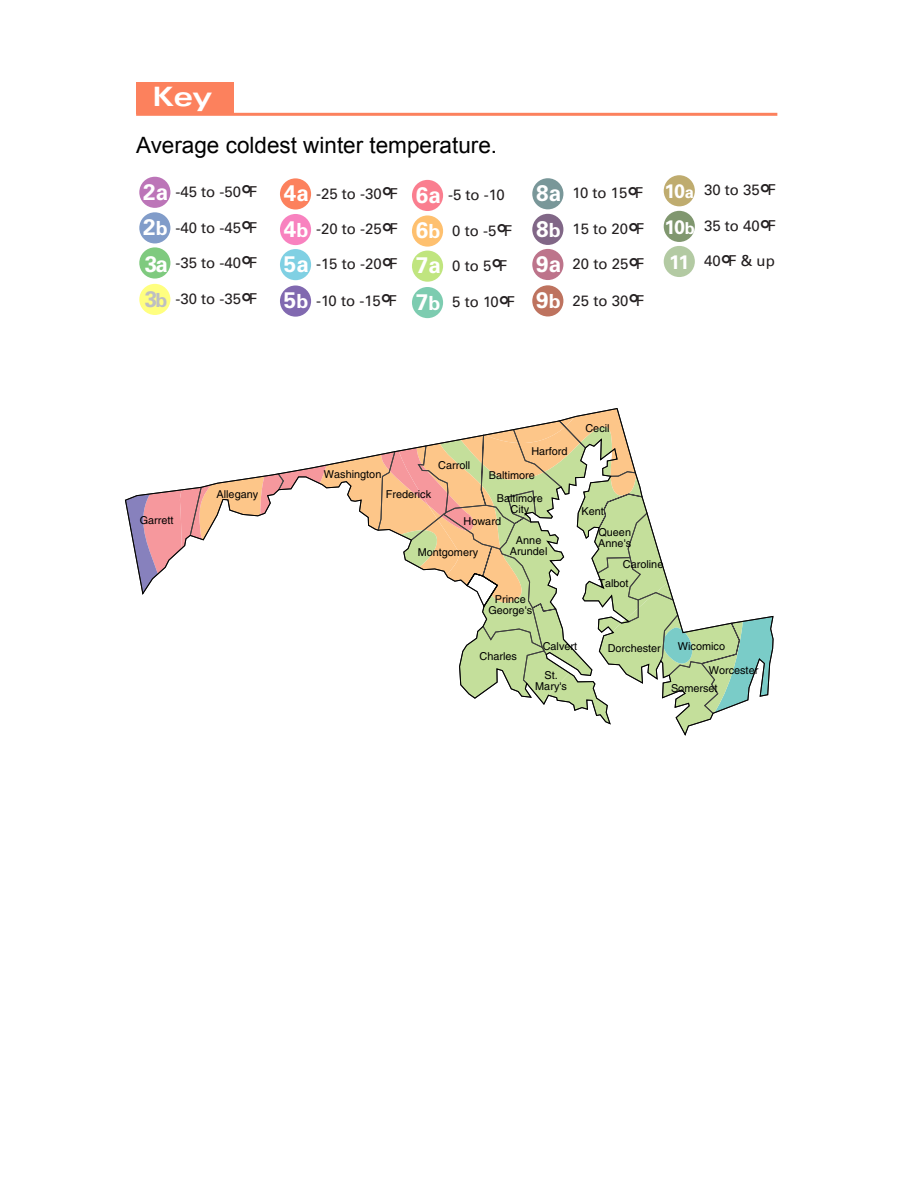
<style>
.page{position:relative;width:918px;height:1188px;background:#fff}
.page>*{position:absolute;margin:0;border:0;box-sizing:border-box;transform-origin:0 0}
.t1{font:700 expanded 26.7px "Univers";color:#fff}
.t2{font:22.5px "Arial";color:#000}
.t3{font:15px "Univers";color:#231f20}
.t4{font:10.95px/10.9px "Helvetica";color:#000;text-align:center}
.s1{font-weight:700;font-size:22.5px;color:#fff}
.s2{font-size:27px}
.s3{font-weight:700;font-size:19.5px;color:#fff}
.s4{font-weight:700;font-size:22.5px;color:#bebfc2}
.s5{font-weight:700;font-size:19.5px;color:#bebfc2}
.s6{font-weight:700;font-size:16.5px;color:#fff}
</style>
<div class="page">
<svg style="left:125px;top:409px;width:648px;height:326px"></svg>
<div style="left:412px;top:180px;width:31px;height:31px;background:#fa7e8f;border-radius:50%"></div>
<div style="left:412px;top:215px;width:31px;height:32px;background:#fec06f;border-radius:50%"></div>
<div style="left:412px;top:251px;width:31px;height:31px;background:#c0e57f;border-radius:50%"></div>
<div style="left:412px;top:287px;width:31px;height:31px;background:#7dccb0;border-radius:50%"></div>
<div style="left:280px;top:178px;width:31px;height:32px;background:#fc815d;border-radius:50%"></div>
<div style="left:280px;top:214px;width:31px;height:31px;background:#f882bf;border-radius:50%"></div>
<div style="left:280px;top:249px;width:31px;height:31px;background:#80d0e3;border-radius:50%"></div>
<div style="left:280px;top:286px;width:31px;height:31px;background:#8169b0;border-radius:50%"></div>
<div style="left:139px;top:177px;width:31px;height:31px;background:#bc75b8;border-radius:50%"></div>
<div style="left:139px;top:212px;width:31px;height:31px;background:#819cc9;border-radius:50%"></div>
<div style="left:139px;top:247px;width:31px;height:32px;background:#7fca7f;border-radius:50%"></div>
<div style="left:139px;top:284px;width:31px;height:31px;background:#ffff80;border-radius:50%"></div>
<div style="left:532px;top:178px;width:31px;height:31px;background:#799799;border-radius:50%"></div>
<div style="left:532px;top:214px;width:31px;height:31px;background:#816787;border-radius:50%"></div>
<div style="left:532px;top:249px;width:31px;height:31px;background:#bd748b;border-radius:50%"></div>
<div style="left:532px;top:285px;width:31px;height:31px;background:#be735f;border-radius:50%"></div>
<div style="left:664px;top:175px;width:31px;height:31px;background:#bfac6f;border-radius:50%"></div>
<div style="left:664px;top:211px;width:31px;height:31px;background:#80976f;border-radius:50%"></div>
<div style="left:664px;top:246px;width:31px;height:31px;background:#b3caa3;border-radius:50%"></div>
<div style="left:136px;top:82px;width:98px;height:32px;background:#fc815d"></div>
<hr style="left:136px;top:113px;width:641px;height:3px;background:#fc815d">
<h1 class="t1" style="left:153px;top:87px;width:61px">Key</h1>
<h2 class="t2" style="left:136px;top:137px;width:362px">Average coldest winter temperature.</h2>
<h3 class="t3" style="left:143px;top:186px;width:115px"><span class="s1">2a</span> -45 to -50<span class="s2">°</span>F</h3>
<h3 class="t3" style="left:143px;top:222px;width:115px"><span class="s1">2</span><span class="s3">b</span> -40 to -45<span class="s2">°</span>F</h3>
<h3 class="t3" style="left:145px;top:257px;width:114px"><span class="s1">3a</span> -35 to -40<span class="s2">°</span>F</h3>
<h3 class="t3" style="left:145px;top:293px;width:114px"><span class="s4">3</span><span class="s5">b</span> -30 to -35<span class="s2">°</span>F</h3>
<h3 class="t3" style="left:284px;top:188px;width:115px"><span class="s1">4a</span> -25 to -30<span class="s2">°</span>F</h3>
<h3 class="t3" style="left:284px;top:223px;width:115px"><span class="s1">4</span><span class="s3">b</span> -20 to -25<span class="s2">°</span>F</h3>
<h3 class="t3" style="left:284px;top:258px;width:115px"><span class="s1">5a</span> -15 to -20<span class="s2">°</span>F</h3>
<h3 class="t3" style="left:284px;top:295px;width:114px"><span class="s1">5</span><span class="s3">b</span> -10 to -15<span class="s2">°</span>F</h3>
<h3 class="t3" style="left:416px;top:189px;width:90px"><span class="s1">6a</span> -5 to -10</h3>
<h3 class="t3" style="left:416px;top:225px;width:98px"><span class="s1">6</span><span class="s3">b</span> 0 to -5<span class="s2">°</span>F</h3>
<h3 class="t3" style="left:416px;top:260px;width:93px"><span class="s1">7a</span> 0 to 5<span class="s2">°</span>F</h3>
<h3 class="t3" style="left:416px;top:296px;width:100px"><span class="s1">7</span><span class="s3">b</span> 5 to 10<span class="s2">°</span>F</h3>
<h3 class="t3" style="left:536px;top:188px;width:109px"><span class="s1">8a</span> 10 to 15<span class="s2">°</span>F</h3>
<h3 class="t3" style="left:536px;top:223px;width:109px"><span class="s1">8</span><span class="s3">b</span> 15 to 20<span class="s2">°</span>F</h3>
<h3 class="t3" style="left:536px;top:258px;width:110px"><span class="s1">9a</span> 20 to 25<span class="s2">°</span>F</h3>
<h3 class="t3" style="left:536px;top:295px;width:110px"><span class="s1">9</span><span class="s3">b</span> 25 to 30<span class="s2">°</span>F</h3>
<h3 class="t3" style="left:665px;top:185px;width:113px"><span class="s3">10</span><span class="s6">a</span> 30 to 35<span class="s2">°</span>F</h3>
<h3 class="t3" style="left:665px;top:220px;width:113px"><span class="s3">10</span><span class="s6">b</span> 35 to 40<span class="s2">°</span>F</h3>
<h3 class="t3" style="left:669px;top:255px;width:107px"><span class="s3">11</span> 40<span class="s2">°</span>F &amp; up</h3>
<p class="t4" style="left:140px;top:516px;width:35px">Garrett</p>
<p class="t4" style="left:217px;top:490px;width:43px">Allegany</p>
<p class="t4" style="left:324px;top:470px;width:59px">Washington</p>
<p class="t4" style="left:438px;top:461px;width:34px">Carroll</p>
<p class="t4" style="left:386px;top:490px;width:47px">Frederick</p>
<p class="t4" style="left:531px;top:447px;width:38px">Harford</p>
<p class="t4" style="left:489px;top:471px;width:47px">Baltimore</p>
<p class="t4" style="left:497px;top:493px;width:47px">Baltimore<br>City</p>
<p class="t4" style="left:464px;top:517px;width:39px">Howard</p>
<p class="t4" style="left:585px;top:424px;width:26px">Cecil</p>
<p class="t4" style="left:582px;top:507px;width:24px">Kent</p>
<p class="t4" style="left:418px;top:548px;width:62px">Montgomery</p>
<p class="t4" style="left:510px;top:536px;width:39px">Anne<br>Arundel</p>
<p class="t4" style="left:488px;top:595px;width:45px">Prince<br>George's</p>
<p class="t4" style="left:543px;top:641px;width:36px">Calvert</p>
<p class="t4" style="left:480px;top:652px;width:39px">Charles</p>
<p class="t4" style="left:535px;top:671px;width:33px">St.<br>Mary's</p>
<p class="t4" style="left:598px;top:528px;width:34px;text-align:left">Queen<br>Anne's</p>
<p class="t4" style="left:623px;top:560px;width:42px">Caroline</p>
<p class="t4" style="left:598px;top:579px;width:32px">Talbot</p>
<p class="t4" style="left:608px;top:644px;width:55px">Dorchester</p>
<p class="t4" style="left:709px;top:636px;width:51px;line-height:23.2px;text-align:left;text-indent:-31px">Wicomico<br>Worcester</p>
<p class="t4" style="left:671px;top:684px;width:48px">Somerset</p>
</div>
